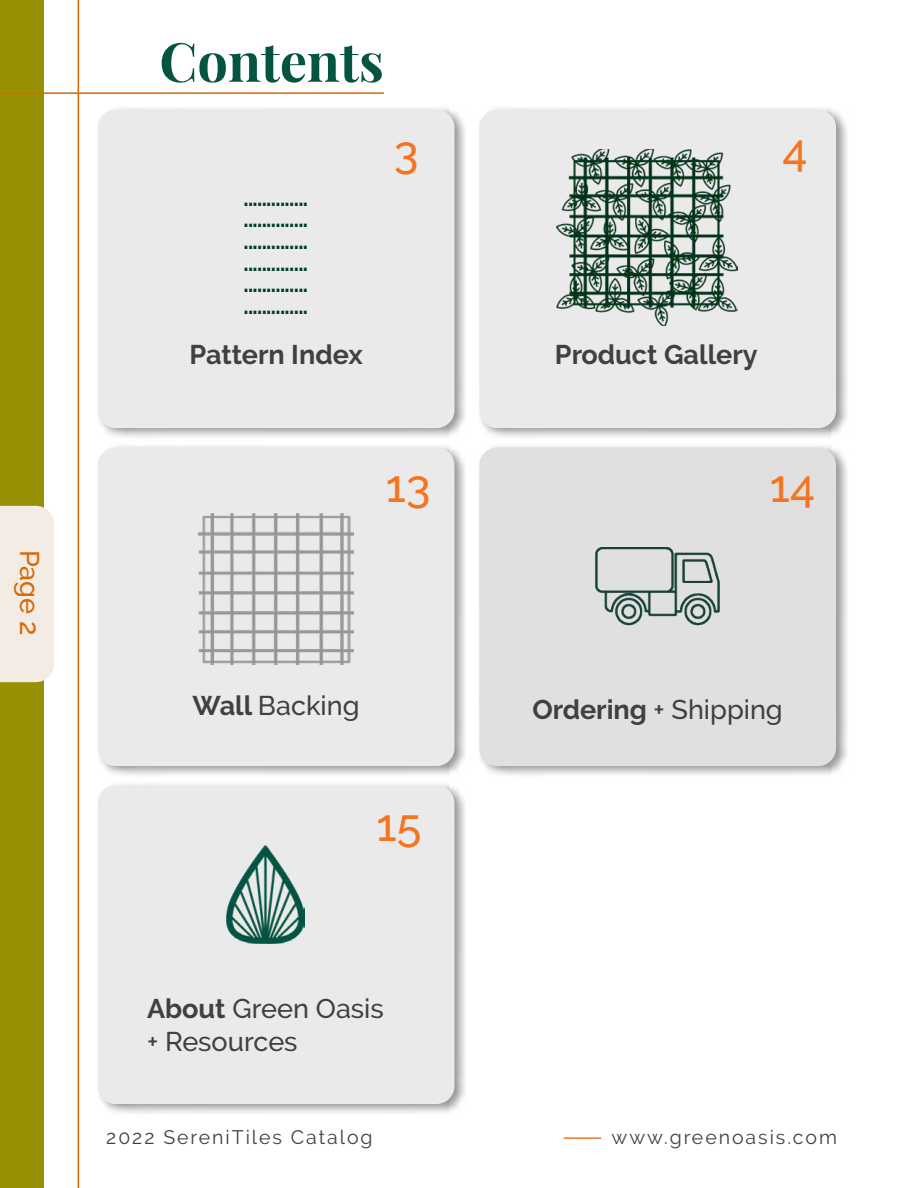
<style>
.page{position:relative;width:918px;height:1188px;background:#fff}
.page>*{position:absolute;margin:0;border:0;box-sizing:border-box;transform-origin:0 0}
.t1{font:700 54px "Playfair Display";color:#055442}
.t2{font:500 45px "Raleway";color:#f47421}
.t3{font:500 27px/32.4px "Raleway";color:#404040}
.t4{font:700 27px "Raleway";color:#404040}
.t5{font:500 27px "Raleway";color:#d96704}
.t6{font:19.5px "Raleway";letter-spacing:.1em;color:#404040}
.t7{font:900 18px/21.6px "Raleway";color:#003f2f;text-align:justify}
.s1{font-weight:700}
</style>
<div class="page">
<hr style="left:78px;top:0;width:1px;height:1188px;background:#d96704">
<div style="left:0;top:0;width:43px;height:1188px;background:#979002"></div>
<div style="left:0;top:506px;width:54px;height:176px;background:#f2ece4"></div>
<hr style="left:0;top:92px;width:384px;height:2px;background:#d96704">
<hr style="left:564px;top:1137px;width:37px;height:2px;background:#f47421">
<div style="left:477px;top:105px;width:373px;height:335px;background:#000;opacity:.4"></div>
<div style="left:479px;top:110px;width:357px;height:318px;background:#eaeaea;border-radius:18px"></div>
<div style="left:95px;top:105px;width:373px;height:335px;background:#000;opacity:.4"></div>
<div style="left:98px;top:110px;width:356px;height:318px;background:#eaeaea;border-radius:18px"></div>
<div style="left:95px;top:443px;width:373px;height:335px;background:#000;opacity:.4"></div>
<div style="left:98px;top:447px;width:356px;height:319px;background:#eaeaea;border-radius:18px"></div>
<div style="left:95px;top:781px;width:373px;height:335px;background:#000;opacity:.4"></div>
<div style="left:98px;top:785px;width:356px;height:319px;background:#eaeaea;border-radius:18px"></div>
<div style="left:477px;top:443px;width:373px;height:335px;background:#000;opacity:.4"></div>
<div style="left:479px;top:447px;width:357px;height:319px;background:#e0e0e0;border-radius:18px"></div>
<img style="left:226px;top:845px;width:79px;height:98px">
<img style="left:596px;top:548px;width:124px;height:77px">
<img style="left:557px;top:149px;width:180px;height:176px">
<img style="left:199px;top:513px;width:154px;height:151px">
<h3 class="t5" style="left:45px;top:550px;width:87px;rotate:90deg">Page 2</h3>
<h1 class="t1" style="left:159px;top:19px;width:226px">Contents</h1>
<p class="t7" style="left:244px;top:189px;width:66px">.............. .............. .............. .............. .............. ..............</p>
<h3 class="t4" style="left:189px;top:339px;width:175px">Pattern Index</h3>
<h2 class="t2" style="left:394px;top:126px;width:26px">3</h2>
<h2 class="t2" style="left:783px;top:124px;width:27px">4</h2>
<h3 class="t4" style="left:555px;top:339px;width:204px">Product Gallery</h3>
<h2 class="t2" style="left:386px;top:460px;width:46px">13</h2>
<h3 class="t3" style="left:193px;top:690px;width:168px"><span class="s1">Wall</span> Backing</h3>
<h2 class="t2" style="left:377px;top:800px;width:46px">15</h2>
<h3 class="t3" style="left:147px;top:993px;width:238px"><span class="s1">About</span> Green Oasis + Resources</h3>
<h2 class="t2" style="left:770px;top:460px;width:47px">14</h2>
<h3 class="t3" style="left:533px;top:693px;width:252px"><span class="s1">Ordering</span> + Shipping</h3>
<p class="t6" style="left:106px;top:1126px;width:268px">2022 SereniTiles Catalog</p>
<p class="t6" style="left:612px;top:1126px;width:227px">www.greenoasis.com</p>
</div>
